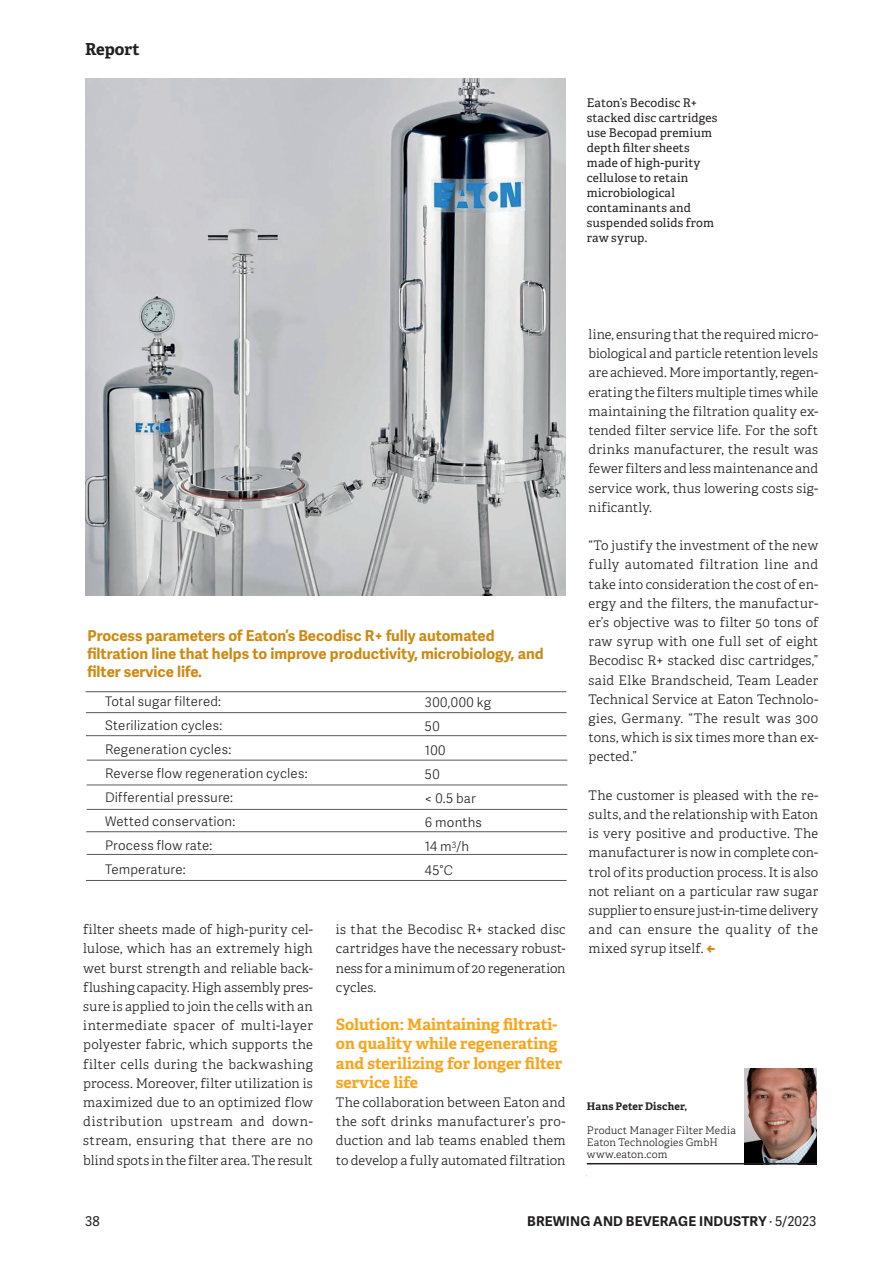
<style>
.page{position:relative;width:893px;height:1263px;background:#fff}
.page>*{position:absolute;margin:0;border:0;box-sizing:border-box;transform-origin:0 0}
.t1{font:700 16.5px "Adelle";letter-spacing:-.005em;color:#231f20}
.t2{font:700 15.75px/19.2px "Adelle";color:#f9a51b}
.t3{font:700 15px/18px "Adelle Sans";color:#ce8911}
.t4{font:700 13.5px "Adelle Sans";letter-spacing:.01em;color:#231f20}
.t5{font:13.5px "Adelle Sans";color:#231f20}
.t6{font:300 13.2px/19.2px "Adelle";letter-spacing:.015em;color:#231f20;text-align:justify}
.t7{font:300 13.2px/24px "Adelle Sans";letter-spacing:.015em;color:#231f20}
.t8{font:12px/15px "Adelle";letter-spacing:.015em;color:#231f20}
.t9{font:300 10.5px/12px "Adelle";letter-spacing:.015em;color:#231f20}
.t10{font:700 10.5px "Adelle";letter-spacing:.02em;color:#231f20}
.s1{font-weight:400}
</style>
<div class="page">
<img style="left:744px;top:1068px;width:72px;height:95px">
<hr style="left:587px;top:1163px;width:229px;height:1px;background:#231f20">
<img style="left:86px;top:79px;width:479px;height:516px">
<hr style="left:87px;top:760px;width:480px;height:1px;background:#57585a">
<hr style="left:87px;top:784px;width:480px;height:1px;background:#57585a">
<hr style="left:87px;top:809px;width:480px;height:1px;background:#57585a">
<hr style="left:86px;top:831px;width:481px;height:1px;background:#57585a">
<hr style="left:86px;top:712px;width:481px;height:1px;background:#57585a">
<hr style="left:86px;top:691px;width:480px;height:1px;background:#57585a">
<hr style="left:86px;top:735px;width:481px;height:1px;background:#57585a">
<hr style="left:87px;top:854px;width:480px;height:1px;background:#57585a">
<hr style="left:86px;top:880px;width:481px;height:1px;background:#57585a">
<p class="t1" style="left:85px;top:39px;width:56px">Report</p>
<p class="t8" style="left:587px;top:95px;width:132px">Eaton’s Becodisc R+ stacked disc cartridges use Becopad premium depth filter sheets made of high-purity cellulose to retain microbiological contaminants and suspended solids from raw syrup.</p>
<p class="t3" style="left:87px;top:627px;width:458px">Process parameters of Eaton’s Becodisc R+ fully automated filtration line that helps to improve productivity, microbiology, and filter service life.</p>
<p class="t7" style="left:105px;top:690px;width:204px">Total sugar filtered:<br>Sterilization cycles:<br>Regeneration cycles:<br>Reverse flow regeneration cycles:<br>Differential pressure:<br>Wetted conservation:<br>Process flow rate:<br>Temperature:</p>
<p class="t6" style="left:83px;top:920px;width:231px">filter sheets made of high-purity cel&shy;lulose, which has an extremely high wet burst strength and reliable back&shy;flushing capacity. High assembly pres&shy;sure is applied to join the cells with an intermediate spacer of multi-layer polyester fabric, which supports the filter cells during the backwashing process. Moreover, filter utilization is maximized due to an optimized flow distribution upstream and down&shy;stream, ensuring that there are no blind spots in the filter area. The result</p>
<p class="t7" style="left:425px;top:691px;width:68px">300,000 kg<br>50<br>100<br>50<br>&lt; 0.5 bar<br>6 months<br>14 m<sup>3</sup>/h<br>45°C</p>
<p class="t6" style="left:336px;top:920px;width:231px">is that the Becodisc R+ stacked disc cartridges have the necessary robust&shy;ness for a minimum of 20 regeneration cycles.</p>
<p class="t2" style="left:336px;top:1015px;width:228px">Solution: Maintaining filtrati&shy;on quality while regenerating and sterilizing for longer filter service life</p>
<p class="t6" style="left:336px;top:1093px;width:231px">The collaboration between Eaton and the soft drinks manufacturer’s pro&shy;duction and lab teams enabled them to develop a fully automated filtration</p>
<p class="t6" style="left:589px;top:325px;width:231px">line, ensuring that the required micro&shy;biological and particle retention levels are achieved. More importantly, regen&shy;erating the filters multiple times while maintaining the filtration quality ex&shy;tended filter service life. For the soft drinks manufacturer, the result was fewer filters and less maintenance and service work, thus lowering costs sig&shy;nificantly.</p>
<p class="t6" style="left:589px;top:536px;width:231px">“To justify the investment of the new fully automated filtration line and take into consideration the cost of en&shy;ergy and the filters, the manufactur&shy;er’s objective was to filter 50 tons of raw syrup with one full set of eight Becodisc R+ stacked disc cartridges,” said Elke Brandscheid, Team Leader Technical Service at Eaton Technolo&shy;gies, Germany. “The result was 300 tons, which is six times more than ex&shy;pected.”</p>
<p class="t6" style="left:589px;top:786px;width:231px">The customer is pleased with the re&shy;sults, and the relationship with Eaton is very positive and productive. The manufacturer is now in complete con&shy;trol of its production process. It is also not reliant on a particular raw sugar supplier to ensure just-in-time delivery and can ensure the quality of the mixed syrup itself.</p>
<p class="t10" style="left:587px;top:1099px;width:102px">Hans Peter Discher,</p>
<p class="t9" style="left:587px;top:1124px;width:151px">Product Manager Filter Media<br>Eaton Technologies GmbH www.eaton.com</p>
<p class="t5" style="left:85px;top:1214px;width:16px">38</p>
<p class="t4" style="left:527px;top:1213px;width:291px">BREWING AND BEVERAGE INDUSTRY <span class="s1">· 5/2023</span></p>
</div>
